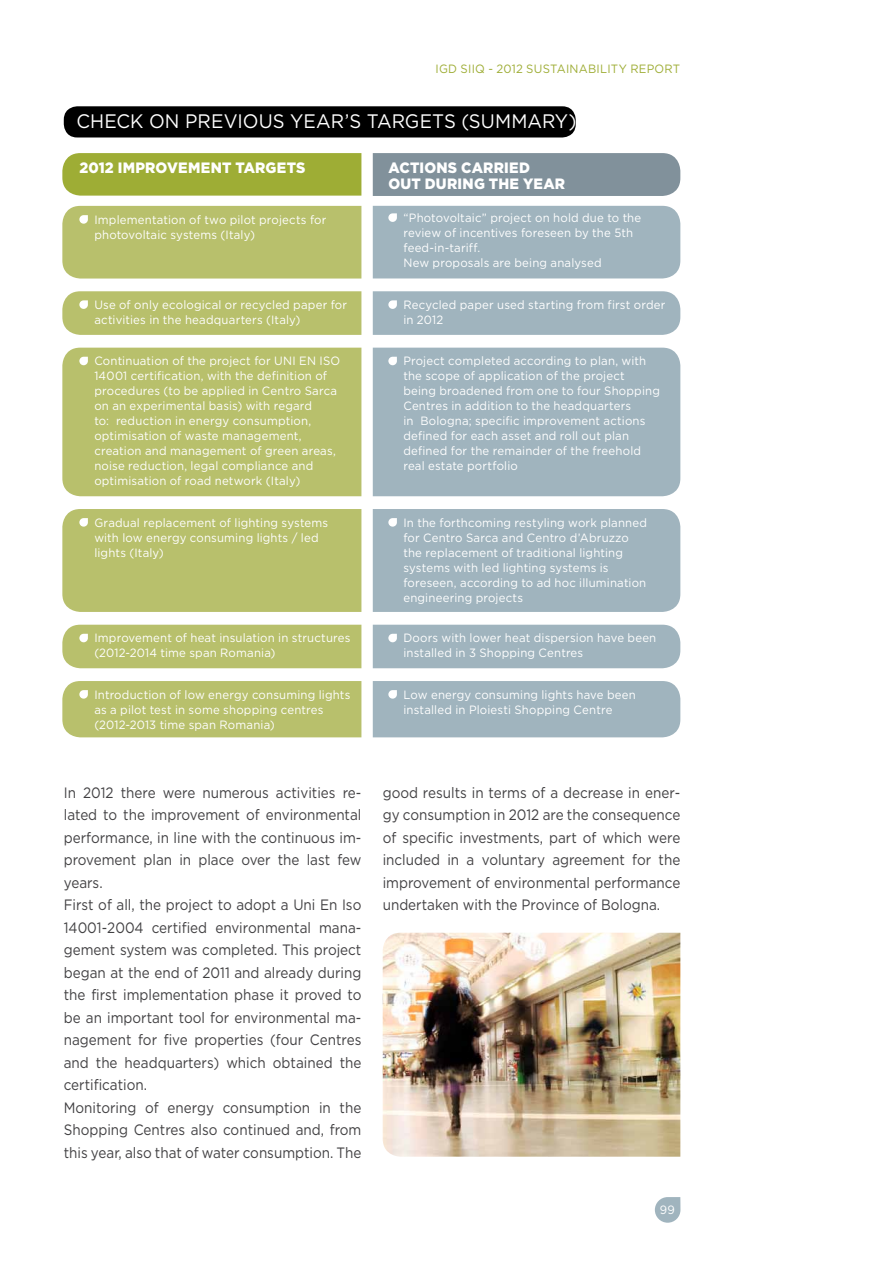
<style>
.page{position:relative;width:893px;height:1263px;background:#fff}
.page>*{position:absolute;margin:0;border:0;box-sizing:border-box;transform-origin:0 0}
.t1{font:19.5px "Gotham HTF";color:#fff;scale:.95 1}
.t2{font:15px/22.5px "Gotham HTF";color:#414042;scale:.9 1}
.t3{font:900 15px "Gotham HTF";letter-spacing:.005em;color:#fff;scale:.95 1}
.t4{font:12px/15px "Gotham HTF";letter-spacing:.015em;color:#fff;scale:.95 1}
.t5{font:12px "Gotham HTF";letter-spacing:.02em;color:#9ead35;scale:.95 1}
</style>
<div class="page">
<svg style="left:655px;top:1197px;width:25px;height:26px"></svg>
<div style="left:64px;top:106px;width:512px;height:31px;background:#000;border-radius:14px"></div>
<div style="left:373px;top:153px;width:307px;height:43px;background:#81919b"></div>
<div style="left:62px;top:153px;width:299px;height:43px;background:#9ead35"></div>
<div style="left:62px;top:206px;width:299px;height:73px;background:#b8c06c"></div>
<div style="left:373px;top:206px;width:307px;height:72px;background:#a0b4be"></div>
<div style="left:62px;top:509px;width:299px;height:103px;background:#b8c06c"></div>
<div style="left:373px;top:509px;width:307px;height:103px;background:#a0b4be"></div>
<div style="left:62px;top:291px;width:299px;height:44px;background:#b8c06c"></div>
<div style="left:373px;top:291px;width:307px;height:44px;background:#a0b4be"></div>
<div style="left:62px;top:625px;width:299px;height:43px;background:#b8c06c"></div>
<div style="left:373px;top:625px;width:307px;height:43px;background:#a0b4be"></div>
<div style="left:62px;top:681px;width:299px;height:56px;background:#b8c06c"></div>
<div style="left:373px;top:681px;width:307px;height:56px;background:#a0b4be"></div>
<div style="left:373px;top:348px;width:307px;height:148px;background:#a0b4be"></div>
<div style="left:62px;top:348px;width:299px;height:148px;background:#b8c06c"></div>
<svg style="left:388px;top:357px;width:9px;height:8px"></svg>
<img style="left:383px;top:933px;width:297px;height:224px">
<p class="t5" style="left:435px;top:62px;width:259px">igd siiq - 2012 SUSTAI NABI LITY REPORT</p>
<h1 class="t1" style="left:77px;top:110px;width:528px">CHECK ON PREVIOUS YEAR’S TARGETS (SUMMARY)</h1>
<p class="t3" style="left:79px;top:159px;width:59px">2012 IMPROVEMENT</p>
<p class="t3" style="left:235px;top:159px;width:21px">TARGETS</p>
<p class="t3" style="left:388px;top:159px;width:23px">ACTIONS</p>
<p class="t3" style="left:461px;top:159px;width:12px">CARRIED</p>
<p class="t3" style="left:388px;top:175px;width:13px">OUT</p>
<p class="t3" style="left:425px;top:175px;width:12px">DURING</p>
<p class="t3" style="left:489px;top:175px;width:12px">THE</p>
<p class="t3" style="left:523px;top:175px;width:13px">YEAR</p>
<p class="t4" style="left:94px;top:212px;width:246px">Implementation of two pilot projects for photovoltaic systems (Italy)</p>
<p class="t4" style="left:403px;top:210px;width:252px">“Photovoltaic” project on hold due to the review of incentives foreseen by the 5th feed-in-tariff.<br>New proposals are being analysed</p>
<p class="t4" style="left:94px;top:297px;width:268px">Use of only ecological or recycled paper for activities in the headquarters (Italy)</p>
<p class="t4" style="left:403px;top:297px;width:277px">Recycled paper used starting from first order in 2012</p>
<p class="t4" style="left:94px;top:353px;width:260px">Continuation of the project for UNI EN ISO 14001 certification, with the definition of procedures (to be applied in Centro Sarca on an experimental basis) with regard<br>to: reduction in energy consumption, optimisation of waste management, creation and management of green areas, noise reduction, legal compliance and optimisation of road network (Italy)</p>
<p class="t4" style="left:403px;top:353px;width:272px">Project completed according to plan, with the scope of application of the project being broadened from one to four Shopping Centres in addition to the headquarters<br>in Bologna; specific improvement actions defined for each asset and roll out plan defined for the remainder of the freehold real estate portfolio</p>
<p class="t4" style="left:94px;top:515px;width:248px">Gradual replacement of lighting systems with low energy consuming lights / led lights (Italy)</p>
<p class="t4" style="left:403px;top:515px;width:258px">In the forthcoming restyling work planned for Centro Sarca and Centro d’Abruzzo the replacement of traditional lighting systems with led lighting systems is foreseen, according to ad hoc illumination engineering projects</p>
<p class="t4" style="left:94px;top:630px;width:271px">Improvement of heat insulation in structures (2012-2014 time span Romania)</p>
<p class="t4" style="left:403px;top:630px;width:268px">Doors with lower heat dispersion have been installed in 3 Shopping Centres</p>
<p class="t4" style="left:94px;top:687px;width:271px">Introduction of low energy consuming lights as a pilot test in some shopping centres (2012-2013 time span Romania)</p>
<p class="t4" style="left:403px;top:687px;width:246px">Low energy consuming lights have been installed in Ploiesti Shopping Centre</p>
<p class="t2" style="left:64px;top:781px;width:332px">In 2012 there were numerous activities re&shy;lated to the improvement of environmental performance, in line with the continuous im&shy;provement plan in place over the last few years.<br>First of all, the project to adopt a Uni En Iso 14001-2004 certified environmental mana&shy;gement system was completed. This project began at the end of 2011 and already during the first implementation phase it proved to be an important tool for environmental ma&shy;nagement for five properties (four Centres and the headquarters) which obtained the certification.<br>Monitoring of energy consumption in the Shopping Centres also continued and, from this year, also that of water consumption. The</p>
<p class="t2" style="left:383px;top:781px;width:332px;text-align:justify">good results in terms of a decrease in ener&shy;gy consumption in 2012 are the consequence of specific investments, part of which were included in a voluntary agreement for the improvement of environmental performance undertaken with the Province of Bologna.</p>
<p class="t4" style="left:660px;top:1202px;width:17px">99</p>
</div>
